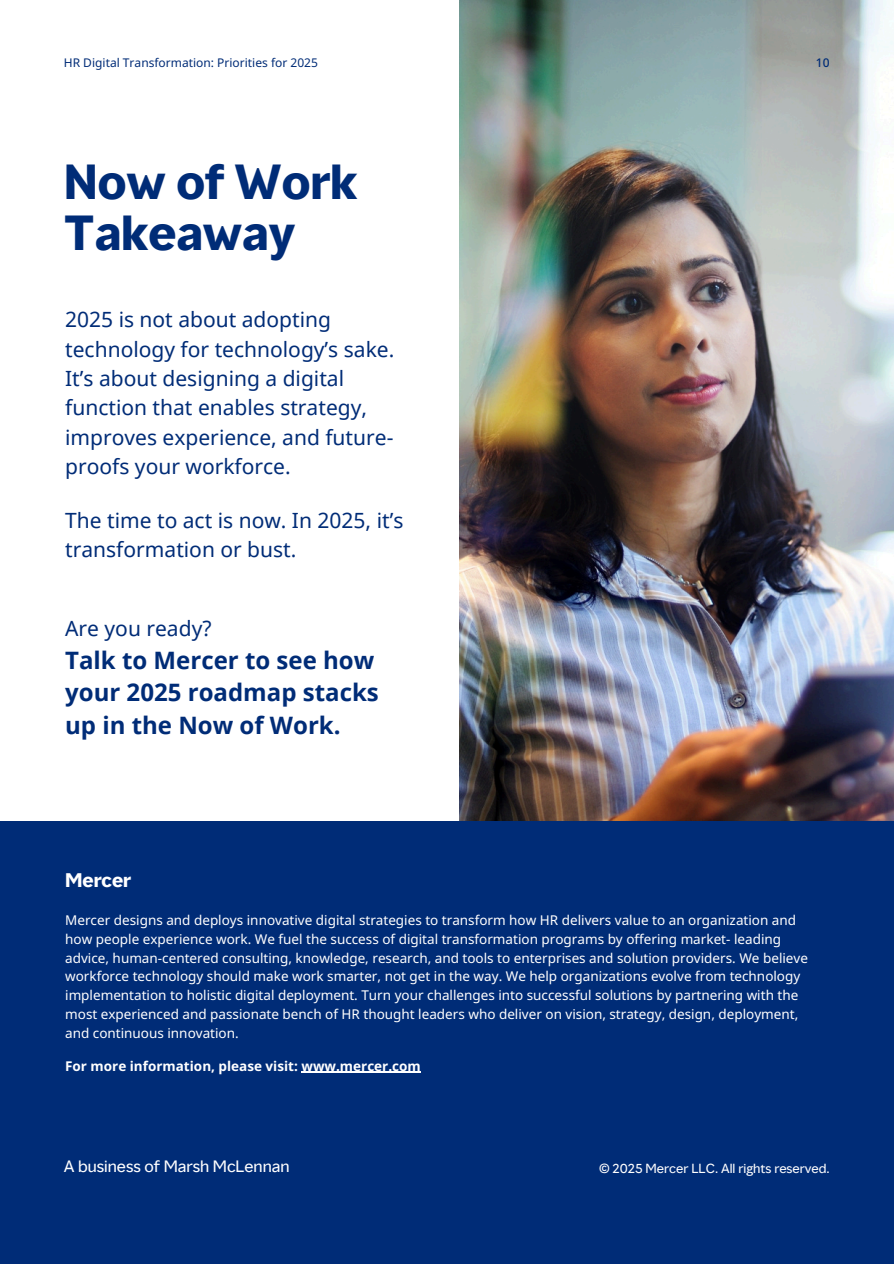
<style>
.page{position:relative;width:894px;height:1264px;background:#fff}
.page>*{position:absolute;margin:0;border:0;box-sizing:border-box;transform-origin:0 0}
.t1{font:700 45px/51.8px "MMC Display";color:#002c77}
.t2{font:700 24px/32.7px "Noto Sans";color:#002c77}
.t3{font:21px/29.2px "Noto Sans";color:#002c77}
.t4{font:700 18px "MMC Display";color:#fff}
.t5{font:15px "MMC Display";color:#fff}
.t6{font:13.5px/18.8px "Noto Sans";color:#fff}
.t7{font:700 13.5px "Noto Sans";color:#fff}
.t8{font:12px "Noto Sans";color:#002c77}
.t9{font:12px "MMC Display";color:#fff}
.t10{font:500 12px "Noto Sans";color:#002c77}
</style>
<div class="page">
<div style="left:0;top:820px;width:893px;height:443px;background:#002c77"></div>
<img style="left:459px;top:0;width:434px;height:820px">
<hr style="left:301px;top:1071px;width:119px;height:1px;background:#fff">
<h5 class="t8" style="left:64px;top:54px;width:255px">HR Digital Transformation: Priorities for 2025</h5>
<p class="t1" style="left:64px;top:156px;width:295px">Now of Work<br>Takeaway</p>
<h1 class="t3" style="left:65px;top:305px;width:330px">2025 is not about adopting technology for technology’s sake.<br>It’s about designing a digital function that enables strategy, improves experience, and future&shy;proofs your workforce.</h1>
<h3 class="t3" style="left:65px;top:505px;width:339px">The time to act is now. In 2025, it’s transformation or bust.</h3>
<h3 class="t3" style="left:65px;top:613px;width:148px">Are you ready?</h3>
<h3 class="t2" style="left:65px;top:643px;width:315px">Talk to Mercer to see how your 2025 roadmap stacks up in the Now of Work.</h3>
<p class="t10" style="left:815px;top:54px;width:15px">10</p>
<h6 class="t4" style="left:65px;top:867px;width:67px">Mercer</h6>
<h2 class="t6" style="left:65px;top:910px;width:744px">Mercer designs and deploys innovative digital strategies to transform how HR delivers value to an organization and how people experience work. We fuel the success of digital transformation programs by offering market- leading advice, human-centered consulting, knowledge, research, and tools to enterprises and solution providers. We believe workforce technology should make work smarter, not get in the way. We help organizations evolve from technology implementation to holistic digital deployment. Turn your challenges into successful solutions by partnering with the most experienced and passionate bench of HR thought leaders who deliver on vision, strategy, design, deployment, and continuous innovation.</h2>
<p class="t7" style="left:65px;top:1056px;width:357px">For more information, please visit: www.mercer.com</p>
<p class="t5" style="left:64px;top:1156px;width:227px">A business of Marsh McLennan</p>
<h4 class="t9" style="left:599px;top:1160px;width:232px">© 2025 Mercer LLC. All rights reserved.</h4>
</div>
